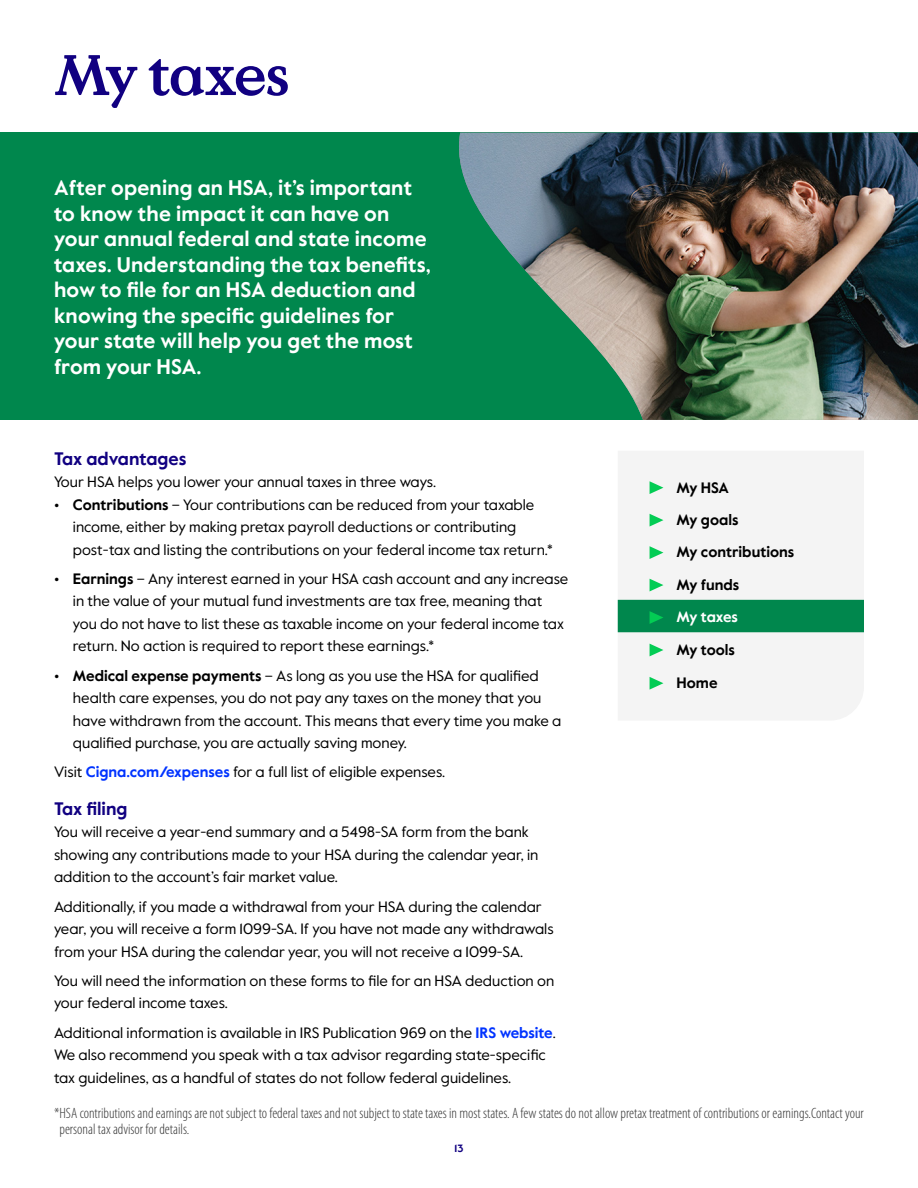
<style>
.page{position:relative;width:918px;height:1188px;background:#fff}
.page>*{position:absolute;margin:0;border:0;box-sizing:border-box;transform-origin:0 0}
.t1{font:700 57px "Value Serif Pro";letter-spacing:-.035em;color:#110081}
.t2{font:700 21px/25.5px "Value Sans Pro";letter-spacing:.01em;color:#fff}
.t3{font:700 18px "Value Sans Pro";color:#110081}
.t4{font:15px/22.5px "Value Sans Pro";color:#000}
.t5{font:300 condensed 15px/16.5px "Myriad Pro";color:#333}
.t6{font:700 15px/32.4px "Value Sans Pro";color:#000}
.t7{font:700 15px "Value Sans Pro";letter-spacing:-.015em;color:#fff}
.t8{font:700 10.5px "Value Sans Pro";color:#110081}
.s1{font-weight:700}
.s2{font-weight:700;color:#03f}
</style>
<div class="page">
<div style="left:0;top:133px;width:918px;height:287px;background:#00874d"></div>
<img style="left:459px;top:133px;width:459px;height:287px">
<div style="left:618px;top:451px;width:246px;height:269px;background:#f4f4f4"></div>
<svg style="left:650px;top:481px;width:13px;height:13px"></svg>
<svg style="left:650px;top:514px;width:13px;height:13px"></svg>
<svg style="left:650px;top:546px;width:13px;height:13px"></svg>
<svg style="left:650px;top:579px;width:13px;height:12px"></svg>
<div style="left:618px;top:600px;width:246px;height:32px;background:#00874d"></div>
<svg style="left:650px;top:644px;width:13px;height:12px"></svg>
<svg style="left:650px;top:677px;width:13px;height:13px"></svg>
<h1 class="t1" style="left:54px;top:41px;width:237px">My taxes</h1>
<p class="t2" style="left:54px;top:176px;width:378px">After opening an HSA, it’s important to know the impact it can have on your annual federal and state income taxes. Understanding the tax benefits, how to file for an HSA deduction and knowing the specific guidelines for your state will help you get the most from your HSA.</p>
<p class="t3" style="left:54px;top:447px;width:134px">Tax advantages</p>
<p class="t4" style="left:54px;top:471px;width:384px">Your HSA helps you lower your annual taxes in three ways.</p>
<p class="t4" style="left:73px;top:493px;width:482px;text-indent:-19px"><span class="s1">• Contributions</span> – Your contributions can be reduced from your taxable income, either by making pretax payroll deductions or contributing post-tax and listing the contributions on your federal income tax return.*</p>
<p class="t4" style="left:73px;top:568px;width:497px;text-indent:-19px"><span class="s1">• Earnings</span> – Any interest earned in your HSA cash account and any increase in the value of your mutual fund investments are tax free, meaning that you do not have to list these as taxable income on your federal income tax return. No action is required to report these earnings.*</p>
<p class="t4" style="left:73px;top:664px;width:490px;text-indent:-19px"><span class="s1">• Medical expense payments</span> – As long as you use the HSA for qualified health care expenses, you do not pay any taxes on the money that you have withdrawn from the account. This means that every time you make a qualified purchase, you are actually saving money.</p>
<p class="t4" style="left:54px;top:761px;width:393px">Visit <span class="s2">Cigna.com/expenses</span> for a full list of eligible expenses.</p>
<p class="t3" style="left:54px;top:798px;width:75px">Tax filing</p>
<p class="t4" style="left:54px;top:821px;width:486px">You will receive a year-end summary and a 5498-SA form from the bank showing any contributions made to your HSA during the calendar year, in addition to the account’s fair market value.</p>
<p class="t4" style="left:54px;top:895px;width:501px">Additionally, if you made a withdrawal from your HSA during the calendar year, you will receive a form 1099-SA. If you have not made any withdrawals from your HSA during the calendar year, you will not receive a 1099-SA.</p>
<p class="t4" style="left:54px;top:970px;width:502px">You will need the information on these forms to file for an HSA deduction on your federal income taxes.</p>
<p class="t4" style="left:54px;top:1021px;width:503px">Additional information is available in IRS Publication 969 on the <span class="s2">IRS website</span>.<br>We also recommend you speak with a tax advisor regarding state-specific tax guidelines, as a handful of states do not follow federal guidelines.</p>
<p class="t5" style="left:59px;top:1104px;width:806px;text-indent:-5px">*HSA contributions and earnings are not subject to federal taxes and not subject to state taxes in most states. A few states do not allow pretax treatment of contributions or earnings.Contact your personal tax advisor for details.</p>
<p class="t6" style="left:677px;top:472px;width:119px">My HSA<br>My goals<br>My contributions<br>My funds</p>
<p class="t7" style="left:677px;top:608px;width:63px">My taxes</p>
<p class="t6" style="left:677px;top:634px;width:60px">My tools</p>
<p class="t6" style="left:677px;top:667px;width:43px">Home</p>
<p class="t8" style="left:454px;top:1142px;width:11px">13</p>
</div>
